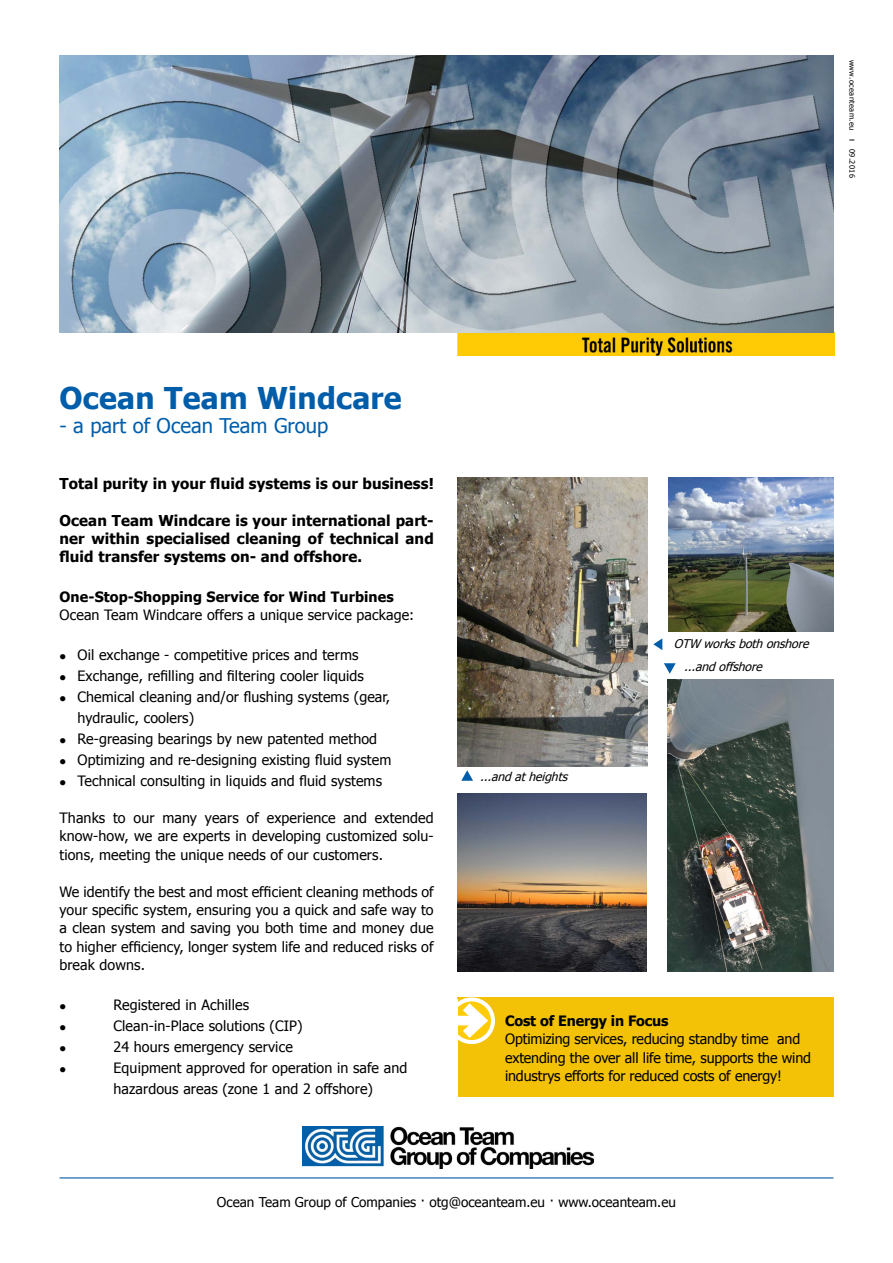
<style>
.page{position:relative;width:893px;height:1263px;background:#fff}
.page>*{position:absolute;margin:0;border:0;box-sizing:border-box;transform-origin:0 0}
.t1{font:700 30px "Tahoma";letter-spacing:.01em;color:#005daa}
.t2{font:20.25px "Tahoma";color:#005daa}
.t3{font:700 15px/18.5px "Tahoma";letter-spacing:.01em;color:#000;text-align:justify}
.t4{font:14.25px/18.5px "Tahoma";letter-spacing:.01em;color:#000}
.t5{font:14.25px/18.5px "Tahoma";letter-spacing:-.01em;color:#000}
.t6{font:700 14.25px "Tahoma";letter-spacing:.01em;color:#000}
.t7{font:700 14.25px "Tahoma";letter-spacing:-.01em;color:#000}
.t8{font:13.5px "Tahoma";color:#000}
.t9{font:italic 12px "Tahoma";color:#000}
.t10{font:9px "Wingdings";color:#000}
.t11{font:7.5px "Tahoma";letter-spacing:.05em;color:#000}
.s1{font-family:"Franklin Gothic";font-weight:500}
</style>
<div class="page">
<hr style="left:60px;top:1177px;width:773px;height:1px;background:#005daa">
<img style="left:458px;top:329px;width:376px;height:27px">
<img style="left:60px;top:56px;width:773px;height:276px">
<img style="left:303px;top:1126px;width:290px;height:42px">
<div style="left:457px;top:997px;width:376px;height:99px;background:#f3c206"></div>
<svg style="left:457px;top:997px;width:38px;height:51px"></svg>
<img style="left:458px;top:477px;width:189px;height:289px">
<svg style="left:664px;top:663px;width:12px;height:11px"></svg>
<svg style="left:461px;top:770px;width:12px;height:11px"></svg>
<svg style="left:653px;top:638px;width:9px;height:12px"></svg>
<img style="left:668px;top:477px;width:165px;height:154px">
<img style="left:458px;top:793px;width:188px;height:178px">
<img style="left:667px;top:680px;width:166px;height:291px">
<p class="t11" style="left:857px;top:60px;width:120px;rotate:90deg">www.oceanteam.eu <span class="s1">I</span> 09.2016</p>
<h1 class="t1" style="left:60px;top:377px;width:344px">Ocean Team Windcare</h1>
<h2 class="t2" style="left:60px;top:412px;width:270px">- a part of Ocean Team Group</h2>
<p class="t3" style="left:60px;top:474px;width:376px">Total purity in your fluid systems is our business!</p>
<p class="t3" style="left:60px;top:511px;width:376px">Ocean Team Windcare is your international part&shy;ner within specialised cleaning of technical and fluid transfer systems on- and offshore.</p>
<p class="t6" style="left:60px;top:587px;width:336px">One-Stop-Shopping Service for Wind Turbines</p>
<p class="t4" style="left:60px;top:607px;width:356px">Ocean Team Windcare offers a unique service package:</p>
<p class="t4" style="left:60px;top:646px;width:300px">● Oil exchange - competitive prices and terms</p>
<p class="t4" style="left:60px;top:667px;width:306px">● Exchange, refilling and filtering cooler liquids</p>
<p class="t4" style="left:78px;top:687px;width:314px;line-height:21px;text-indent:-18px">● Chemical cleaning and/or flushing systems (gear, hydraulic, coolers)</p>
<p class="t4" style="left:60px;top:730px;width:319px">● Re-greasing bearings by new patented method</p>
<p class="t4" style="left:60px;top:751px;width:333px">● Optimizing and re-designing existing fluid system</p>
<p class="t4" style="left:60px;top:772px;width:324px">● Technical consulting in liquids and fluid systems</p>
<p class="t4" style="left:60px;top:809px;width:376px;text-align:justify">Thanks to our many years of experience and extended know-how, we are experts in developing customized solu&shy;tions, meeting the unique needs of our customers.</p>
<p class="t4" style="left:59px;top:883px;width:376px;text-align:justify">We identify the best and most efficient cleaning methods of your specific system, ensuring you a quick and safe way to a clean system and saving you both time and money due to higher efficiency, longer system life and reduced risks of break downs.</p>
<p class="t10" style="left:60px;top:1002px;width:8px">●</p>
<p class="t4" style="left:114px;top:996px;width:137px">Registered in Achilles</p>
<p class="t10" style="left:60px;top:1023px;width:8px">●</p>
<p class="t4" style="left:114px;top:1017px;width:191px">Clean-in-Place solutions (CIP)</p>
<p class="t10" style="left:60px;top:1044px;width:8px">●</p>
<p class="t4" style="left:114px;top:1038px;width:181px">24 hours emergency service</p>
<p class="t10" style="left:60px;top:1065px;width:8px">●</p>
<p class="t4" style="left:114px;top:1058px;width:295px;line-height:21px">Equipment approved for operation in safe and hazardous areas (zone 1 and 2 offshore)</p>
<p class="t9" style="left:674px;top:635px;width:141px">OTW works both onshore</p>
<p class="t9" style="left:480px;top:769px;width:93px">...andatheights</p>
<p class="t9" style="left:684px;top:658px;width:84px">...andoffshore</p>
<p class="t7" style="left:505px;top:1010px;width:165px">Cost of Energy in Focus</p>
<p class="t5" style="left:505px;top:1030px;width:307px">Optimizing services, reducing standby time and extending the over all life time, supports the wind industrys efforts for reduced costs of energy!</p>
<p class="t8" style="left:217px;top:1193px;width:461px">Ocean Team Group of Companies · otg@oceanteam.eu · www.oceanteam.eu</p>
</div>
